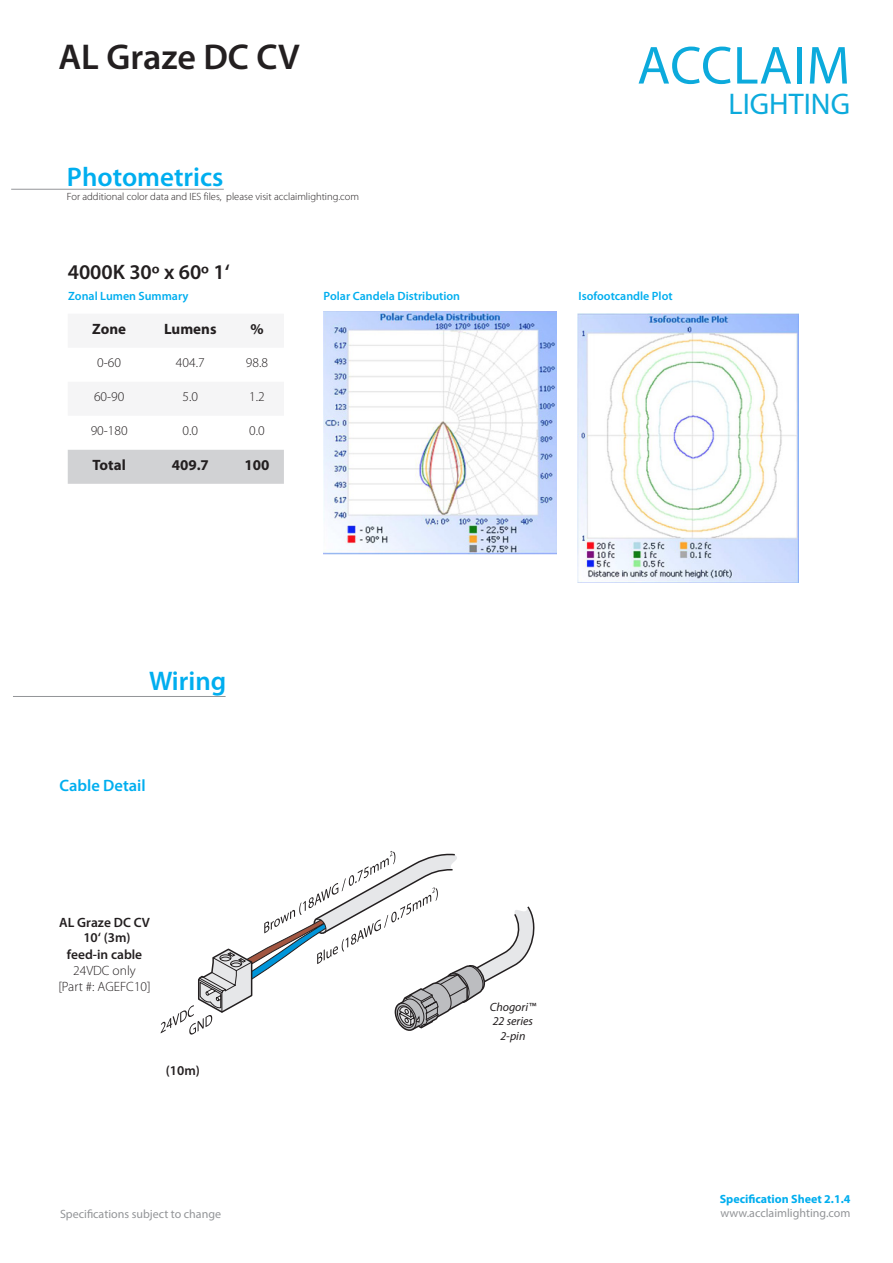
<style>
.page{position:relative;width:893px;height:1263px;background:#fff}
.page>*{position:absolute;margin:0;border:0;box-sizing:border-box;transform-origin:0 0}
.t1{font:54px "Myriad Pro";letter-spacing:.015em;color:#0caadc}
.t2{font:600 36px "Myriad Pro";color:#231f20}
.t3{font:30px "Myriad Pro";color:#0caadc}
.t4{font:600 27px "Myriad Pro";color:#00aeef}
.t5{font:600 21px "Myriad Pro";color:#231f20}
.t6{font:600 16.5px "Myriad Pro";color:#00aeef}
.t7{font:700 15px "Myriad Pro";color:#231f20}
.t8{font:300 13.5px/16.2px "Myriad Pro";color:#231f20;text-align:center}
.t9{font:600 13.5px "Myriad Pro";color:#231f20}
.t10{font:600 12px "Myriad Pro";color:#00aeef}
.t11{font:12px "Myriad Pro";color:#939598}
.t12{font:700 12px "Myriad Pro";color:#00aeef}
.t13{font:italic 12px/14.4px "Myriad Pro";color:#231f20;text-align:center}
.t14{font:300 10.5px "Myriad Pro";color:#231f20}
</style>
<div class="page">
<hr style="left:11px;top:189px;width:213px;height:1px;background:#939598">
<div style="left:68px;top:450px;width:216px;height:34px;background:#d1d2d4"></div>
<img style="left:323px;top:311px;width:234px;height:244px">
<img style="left:578px;top:313px;width:221px;height:270px">
<hr style="left:13px;top:696px;width:213px;height:1px;background:#939598">
<svg style="left:161px;top:851px;width:374px;height:184px"></svg>
<p class="t2" style="left:58px;top:34px;width:243px">AL Graze DC CV</p>
<p class="t4" style="left:67px;top:159px;width:158px">Photometrics</p>
<p class="t14" style="left:67px;top:191px;width:294px">For additional color data and IES files, please visit acclaimlighting.com</p>
<p class="t5" style="left:68px;top:258px;width:163px">4000K 30º x 60º 1‘</p>
<p class="t1" style="left:637px;top:32px;width:214px">ACCLAIM</p>
<p class="t3" style="left:729px;top:86px;width:123px">LIGHTING</p>
<p class="t10" style="left:68px;top:288px;width:122px">Zonal Lumen Summary</p>
<p class="t10" style="left:324px;top:288px;width:138px">Polar Candela Distribution</p>
<p class="t10" style="left:579px;top:288px;width:96px">Isofootcandle Plot</p>
<p class="t7" style="left:92px;top:319px;width:35px">Zone</p>
<p class="t7" style="left:164px;top:319px;width:54px">Lumens</p>
<p class="t7" style="left:250px;top:319px;width:15px">%</p>
<p class="t8" style="left:97px;top:355px;width:25px">0-60</p>
<p class="t8" style="left:176px;top:355px;width:30px">404.7</p>
<p class="t8" style="left:246px;top:355px;width:24px">98.8</p>
<p class="t8" style="left:94px;top:389px;width:32px">60-90</p>
<p class="t8" style="left:183px;top:389px;width:17px">5.0</p>
<p class="t8" style="left:249px;top:389px;width:17px">1.2</p>
<p class="t8" style="left:91px;top:423px;width:38px">90-180</p>
<p class="t8" style="left:183px;top:423px;width:17px">0.0</p>
<p class="t8" style="left:249px;top:423px;width:17px">0.0</p>
<p class="t7" style="left:93px;top:455px;width:35px">Total</p>
<p class="t7" style="left:172px;top:455px;width:39px">409.7</p>
<p class="t7" style="left:244px;top:455px;width:26px">100</p>
<p class="t4" style="left:149px;top:664px;width:79px">Wiring</p>
<p class="t6" style="left:60px;top:775px;width:88px">Cable Detail</p>
<p class="t9" style="left:59px;top:913px;width:92px">AL Graze DC CV</p>
<p class="t9" style="left:67px;top:946px;width:77px">feed-in cable</p>
<p class="t8" style="left:58px;top:963px;width:94px">24VDC only<br>[Part #: AGEFC10]</p>
<p class="t9" style="left:83px;top:929px;width:49px">10‘ (3m)</p>
<p class="t9" style="left:166px;top:1061px;width:36px">(10m)</p>
<p class="t11" style="left:60px;top:1206px;width:163px">Specifications subject to change</p>
<p class="t13" style="left:490px;top:999px;width:48px">Chogori™<br>22 series<br>2-pin</p>
<p class="t12" style="left:720px;top:1191px;width:132px">Specification Sheet 2.1.4</p>
<p class="t11" style="left:720px;top:1206px;width:132px">www.acclaimlighting.com</p>
</div>
